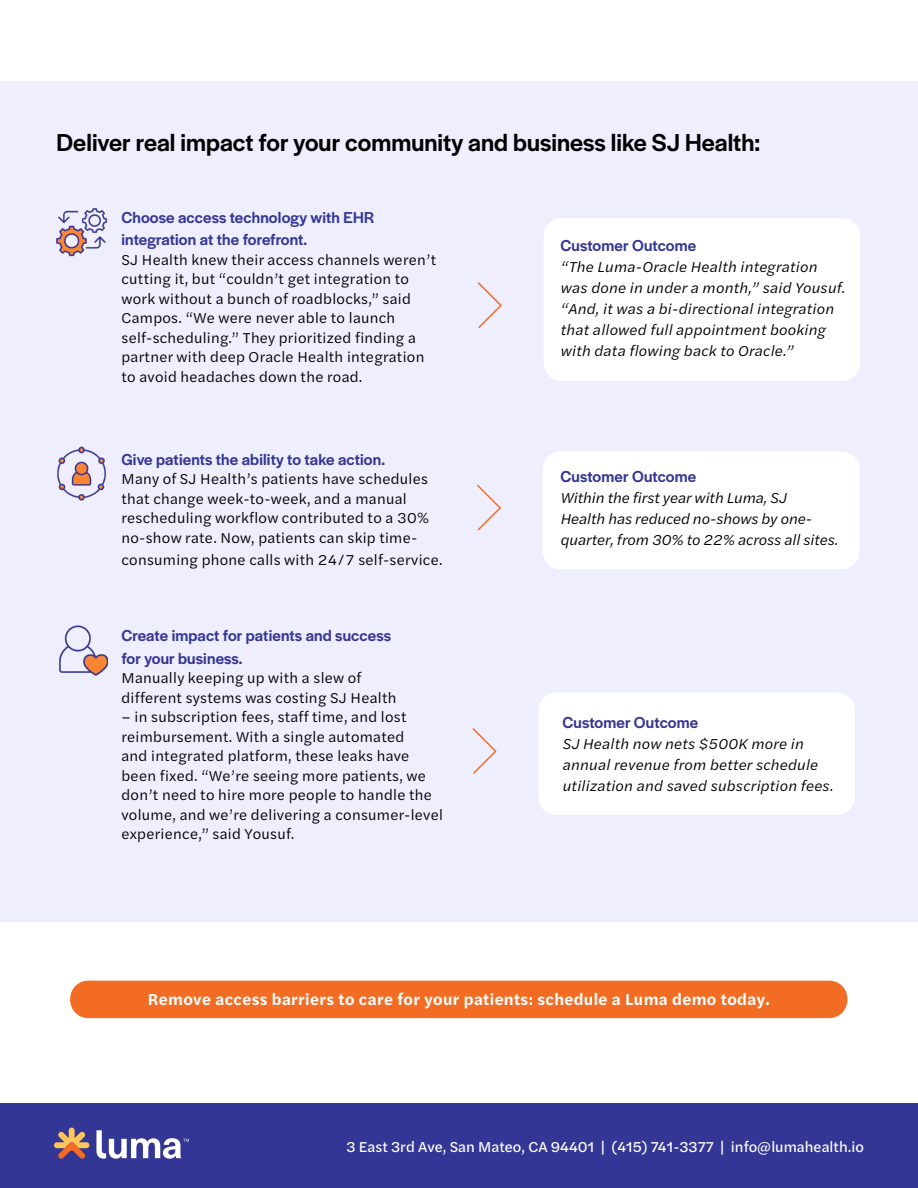
<style>
.page{position:relative;width:918px;height:1188px;background:#fff}
.page>*{position:absolute;margin:0;border:0;box-sizing:border-box;transform-origin:0 0}
.t1{font:500 25.5px "Halyard Display";color:#000}
.t2{font:500 16.5px/22.5px "Halyard Display";letter-spacing:.01em;color:#343694}
.t3{font:600 16.5px "Halyard Text";letter-spacing:.02em;color:#fff}
.t4{font:15px/19.5px "Halyard Text";letter-spacing:.02em;color:#000}
.t5{font:italic 15px/21px "Halyard Text";letter-spacing:.02em;color:#000}
.t6{font:italic 15px/21px "Halyard Text";color:#000}
.t7{font:15px "Halyard Text";color:#fff}
</style>
<div class="page">
<div style="left:70px;top:981px;width:777px;height:37px;background:#f36c23;border-radius:18px"></div>
<div style="left:0;top:1103px;width:918px;height:85px;background:#343695"></div>
<svg style="left:54px;top:1128px;width:35px;height:31px"></svg>
<svg style="left:96px;top:1130px;width:93px;height:29px"></svg>
<div style="left:0;top:81px;width:918px;height:840px;background:#eef"></div>
<div style="left:544px;top:218px;width:316px;height:163px;background:#fff;border-radius:18px"></div>
<svg style="left:477px;top:282px;width:25px;height:46px"></svg>
<div style="left:543px;top:451px;width:317px;height:118px;background:#fff;border-radius:18px"></div>
<svg style="left:477px;top:484px;width:24px;height:47px"></svg>
<div style="left:538px;top:692px;width:317px;height:123px;background:#fff;border-radius:18px"></div>
<svg style="left:472px;top:728px;width:25px;height:46px"></svg>
<img style="left:59px;top:625px;width:49px;height:51px">
<img style="left:56px;top:208px;width:52px;height:49px">
<img style="left:57px;top:447px;width:49px;height:53px">
<h1 class="t1" style="left:57px;top:124px;width:705px">Deliver real impact for your community and business like SJ Health:</h1>
<p class="t2" style="left:122px;top:205px;width:254px">Choose access technology with EHR integration at the forefront.</p>
<p class="t4" style="left:122px;top:249px;width:316px">SJ Health knew their access channels weren’t cutting it, but “couldn’t get integration to work without a bunch of roadblocks,” said Campos. “We were never able to launch self-scheduling.” They prioritized finding a partner with deep Oracle Health integration to avoid headaches down the road.</p>
<p class="t2" style="left:122px;top:447px;width:265px">Give patients the ability to take action.</p>
<p class="t4" style="left:122px;top:468px;width:309px">Many of SJ Health’s patients have schedules that change week-to-week, and a manual rescheduling workflow contributed to a 30% no-show rate. Now, patients can skip time-</p>
<p class="t4" style="left:122px;top:549px;width:323px">consuming phone calls with 24/7 self-service.</p>
<p class="t2" style="left:122px;top:624px;width:271px">Create impact for patients and success for your business.</p>
<p class="t4" style="left:122px;top:668px;width:276px">Manually keeping up with a slew of different systems was costing SJ Health</p>
<p class="t4" style="left:122px;top:707px;width:323px">– in subscription fees, staff time, and lost reimbursement. With a single automated<br>and integrated platform, these leaks have been fixed. “We’re seeing more patients, we don’t need to hire more people to handle the volume, and we’re delivering a consumer-level experience,” said Yousuf.</p>
<p class="t2" style="left:561px;top:234px;width:137px">Customer Outcome</p>
<p class="t5" style="left:561px;top:256px;width:286px">“The Luma-Oracle Health integration was done in under a month,” said Yousuf. “And, it was a bi-directional integration that allowed full appointment booking with data flowing back to Oracle.”</p>
<p class="t2" style="left:561px;top:464px;width:137px">Customer Outcome</p>
<p class="t6" style="left:561px;top:486px;width:279px">Within the first year with Luma, SJ<br>Health has reduced no-shows by one&shy;quarter, from 30% to 22% across all sites.</p>
<p class="t2" style="left:562px;top:710px;width:137px">Customer Outcome</p>
<p class="t5" style="left:562px;top:732px;width:272px">SJ Health now nets $500K more in annual revenue from better schedule utilization and saved subscription fees.</p>
<p class="t3" style="left:148px;top:987px;width:623px">Remove access barriers to care for your patients: schedule a Luma demo today.</p>
<p class="t7" style="left:347px;top:1136px;width:519px">3 East 3rd Ave, San Mateo, CA 94401 | (415) 741-3377 | info@lumahealth.io</p>
</div>
